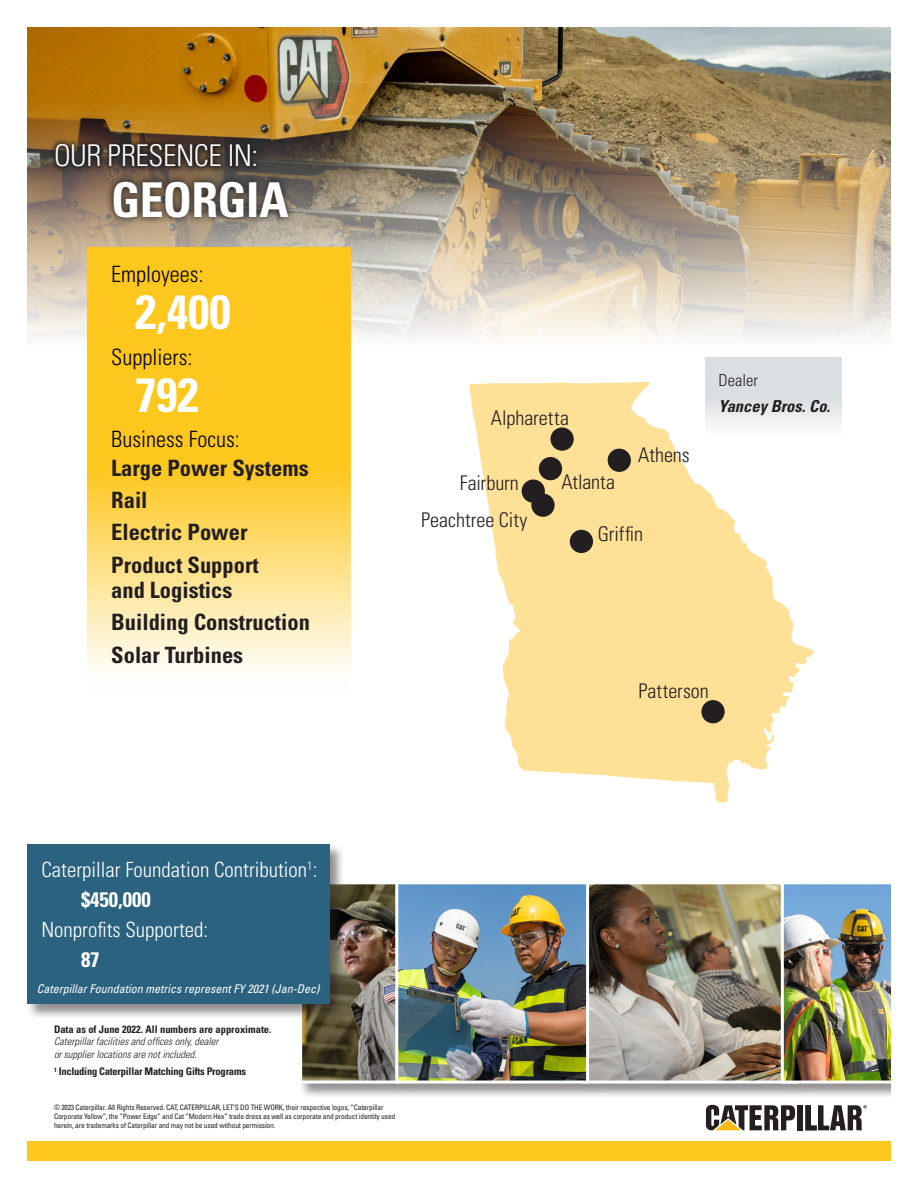
<style>
.page{position:relative;width:918px;height:1188px;background:#fff}
.page>*{position:absolute;margin:0;border:0;box-sizing:border-box;transform-origin:0 0}
.Paragraph_Style_1{font:700 condensed 48px "Univers LT Std";letter-spacing:-.005em;color:#fff}
.Paragraph_Style_1-2{font:300 condensed 30px "Univers LT Std";letter-spacing:-.015em;color:#fff}
.t1{font:700 condensed 22.5px/25.5px "Univers LT Std";color:#231f20}
.t2{font:300 condensed 22.5px "Univers LT Std";color:#000}
.dealers_ex{font:300 condensed 21px "Univers LT Std";color:#fff}
.t3{font:700 condensed 21px "Univers LT Std";color:#fff}
.Paragraph_Style_1-3{font:300 condensed 20.25px "Univers LT Std";color:#231f20}
.dealers_ex-2{font:italic 700 condensed 16.5px "Univers LT Std";color:#231f20}
.dealers_ex-3{font:300 condensed 16.5px "Univers LT Std";color:#231f20}
.t4{font:italic condensed 12px "Univers LT Std";color:#fff}
.dealers_ex-4{font:italic 300 condensed 10.5px/12.6px "Univers LT Std";color:#231f20}
.t5{font:700 condensed 10.5px "Univers LT Std";letter-spacing:-.02em;color:#231f20}
.t6{font:condensed 7.5px/9px "Univers LT Std";letter-spacing:-.02em;color:#231f20}
.s1{font-weight:700;font-style:normal}
</style>
<div class="page">
<img style="left:27px;top:27px;width:864px;height:66px">
<div style="left:298px;top:880px;width:611px;height:219px;background:#231f20;opacity:.5"></div>
<img style="left:589px;top:885px;width:192px;height:195px">
<div style="left:582px;top:881px;width:217px;height:203px;border:3px solid #fff"></div>
<img style="left:303px;top:885px;width:92px;height:195px">
<div style="left:299px;top:881px;width:102px;height:203px;border:3px solid #fff"></div>
<img style="left:785px;top:885px;width:105px;height:195px">
<div style="left:781px;top:881px;width:113px;height:203px;border:3px solid #fff"></div>
<img style="left:399px;top:885px;width:186px;height:195px">
<div style="left:395px;top:881px;width:194px;height:203px;border:3px solid #fff"></div>
<div style="left:26px;top:844px;width:319px;height:176px;background:#231f20;opacity:.5"></div>
<div style="left:27px;top:845px;width:302px;height:159px;background:#2b627f"></div>
<img style="left:27px;top:93px;width:864px;height:289px">
<div style="left:27px;top:1142px;width:864px;height:19px;background:#fec71d"></div>
<svg style="left:87px;top:247px;width:264px;height:423px;background:#fed350"></svg>
<svg style="left:49px;top:138px;width:213px;height:35px;background:#3f342d"></svg>
<svg style="left:105px;top:173px;width:192px;height:53px;background:#63584c"></svg>
<div style="left:891px;top:825px;width:19px;height:333px;background:#fff"></div>
<div style="left:797px;top:1105px;width:6px;height:25px;background:#231f20"></div>
<svg style="left:706px;top:1105px;width:89px;height:25px"></svg>
<svg style="left:805px;top:1105px;width:62px;height:25px"></svg>
<svg style="left:469px;top:382px;width:345px;height:420px;fill:#ffe097"></svg>
<div style="left:539px;top:457px;width:23px;height:23px;background:#231f20;border-radius:50%"></div>
<div style="left:608px;top:449px;width:23px;height:23px;background:#231f20;border-radius:50%"></div>
<div style="left:550px;top:427px;width:24px;height:24px;background:#231f20;border-radius:50%"></div>
<div style="left:570px;top:530px;width:23px;height:23px;background:#231f20;border-radius:50%"></div>
<div style="left:531px;top:494px;width:24px;height:23px;background:#231f20;border-radius:50%"></div>
<div style="left:522px;top:480px;width:23px;height:23px;background:#231f20;border-radius:50%"></div>
<div style="left:701px;top:700px;width:24px;height:23px;background:#231f20;border-radius:50%"></div>
<div style="left:706px;top:357px;width:136px;height:81px;background:linear-gradient(to bottom,#d0d7db,#f6f7f7)"></div>
<p class="Paragraph_Style_1-2" style="left:54px;top:138px;width:206px">OUR PRESENCE IN:</p>
<p class="Paragraph_Style_1" style="left:111px;top:170px;width:179px">GEORGIA</p>
<p class="t2" style="left:111px;top:261px;width:94px">Employees:</p>
<p class="Paragraph_Style_1" style="left:135px;top:283px;width:97px">2,400</p>
<p class="t2" style="left:111px;top:343px;width:83px">Suppliers:</p>
<p class="Paragraph_Style_1" style="left:135px;top:365px;width:65px">792</p>
<p class="t2" style="left:111px;top:426px;width:130px">Business Focus:</p>
<p class="t1" style="left:111px;top:455px;width:199px">Large Power Systems</p>
<p class="t1" style="left:111px;top:487px;width:38px">Rail</p>
<p class="t1" style="left:111px;top:519px;width:138px">Electric Power</p>
<p class="t1" style="left:111px;top:552px;width:149px">Product Support and Logistics</p>
<p class="t1" style="left:111px;top:609px;width:200px">Building Construction</p>
<p class="t1" style="left:111px;top:642px;width:134px">Solar Turbines</p>
<p class="Paragraph_Style_1-3" style="left:491px;top:406px;width:80px">Alpharetta</p>
<p class="Paragraph_Style_1-3" style="left:460px;top:471px;width:61px">Fairburn</p>
<p class="Paragraph_Style_1-3" style="left:562px;top:469px;width:55px">Atlanta</p>
<p class="Paragraph_Style_1-3" style="left:638px;top:442px;width:53px">Athens</p>
<p class="Paragraph_Style_1-3" style="left:421px;top:507px;width:108px">Peachtree City</p>
<p class="Paragraph_Style_1-3" style="left:598px;top:521px;width:47px">Griffin</p>
<p class="dealers_ex-3" style="left:719px;top:370px;width:41px">Dealer</p>
<p class="dealers_ex-2" style="left:719px;top:396px;width:113px">Yancey Bros. Co.</p>
<p class="Paragraph_Style_1-3" style="left:638px;top:679px;width:72px">Patterson</p>
<p class="dealers_ex" style="left:41px;top:857px;width:277px">Caterpillar Foundation Contribution<sup>1</sup>:</p>
<p class="t3" style="left:81px;top:886px;width:71px">$450,000</p>
<p class="dealers_ex" style="left:41px;top:917px;width:168px">Nonprofits Supported:</p>
<p class="t3" style="left:81px;top:946px;width:20px">87</p>
<p class="t4" style="left:37px;top:981px;width:284px">Caterpillar Foundation metrics represent FY 2021 (Jan-Dec)</p>
<p class="dealers_ex-4" style="left:54px;top:1023px;width:219px"><span class="s1">Data as of June 2022. All numbers are approximate.<br></span>Caterpillar facilities and offices only, dealer<br>or supplier locations are not included.</p>
<p class="t5" style="left:54px;top:1065px;width:194px"><sup>1</sup> Including Caterpillar Matching Gifts Programs</p>
<p class="t6" style="left:54px;top:1103px;width:343px">© 2023 Caterpillar. All Rights Reserved. CAT, CATERPILLAR, LET’S DO THE WORK, their respective logos, “Caterpillar<br>Corporate Yellow”, the “Power Edge” and Cat “Modern Hex” trade dress as well as corporate and product identity used herein, are trademarks of Caterpillar and may not be used without permission.</p>
</div>
